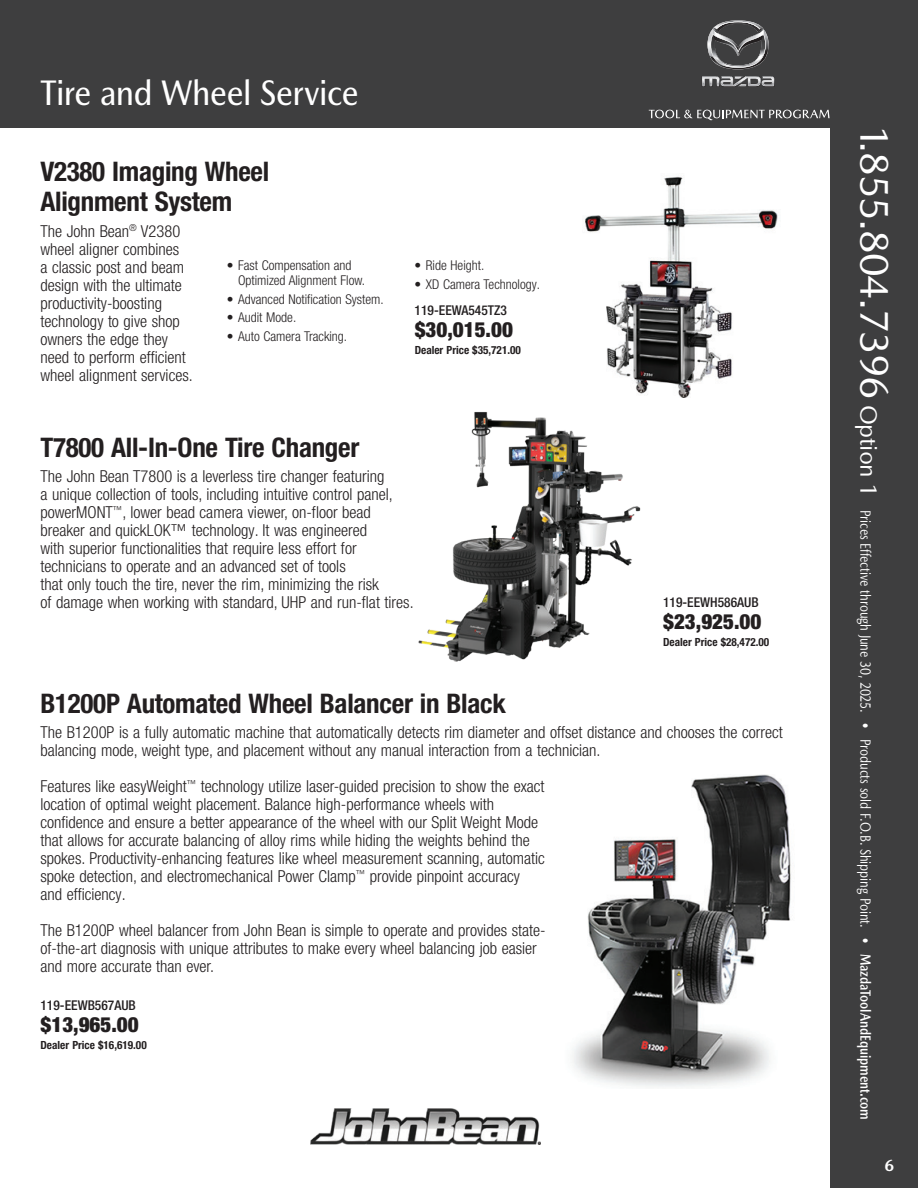
<style>
.page{position:relative;width:918px;height:1188px;background:#fff}
.page>*{position:absolute;margin:0;border:0;box-sizing:border-box;transform-origin:0 0}
.t1{font:500 36px "Mazda Type";letter-spacing:-.02em;color:#fff;scale:.9 1}
.t2{font:700 condensed 27px/30px "Helvetica Neue LT Pro";letter-spacing:-.01em;color:#231f20}
.t3{font:900 condensed 21px "Helvetica Neue LT Pro";color:#231f20}
.t4{font:300 condensed 16.5px/18px "Helvetica Neue LT Pro";color:#231f20}
.t5{font:700 16.5px "Mazda Type";color:#fff}
.t6{font:15px "Mazda Type";letter-spacing:-.005em;color:#fff;scale:.8 1}
.t7{font:300 condensed 13.5px/15px "Helvetica Neue LT Pro";color:#231f20}
.t8{font:500 condensed 13.5px "Helvetica Neue LT Pro";color:#231f20}
.t9{font:500 condensed 13.5px "Helvetica Neue LT Pro";color:#231f20}
.t10{font:700 condensed 11.25px "Helvetica Neue LT Pro";color:#231f20}
.s1{font-size:40.5px}
.s2{font-size:24px}
.s3{font-weight:700}
</style>
<div class="page">
<div style="left:830px;top:122px;width:88px;height:1066px;background:#3e3e3f"></div>
<div style="left:0;top:0;width:918px;height:128px;background:#3e3e3f"></div>
<svg style="left:702px;top:76px;width:73px;height:11px"></svg>
<svg style="left:707px;top:20px;width:62px;height:49px"></svg>
<svg style="left:649px;top:110px;width:181px;height:10px"></svg>
<img style="left:585px;top:176px;width:193px;height:222px">
<img style="left:310px;top:1109px;width:230px;height:35px">
<img style="left:418px;top:396px;width:236px;height:266px">
<img style="left:572px;top:774px;width:219px;height:313px">
<h1 class="t1" style="left:40px;top:71px;width:355px">Tire and Wheel Service</h1>
<h2 class="t2" style="left:40px;top:157px;width:230px">V2380 Imaging Wheel<br>Alignment System</h2>
<p class="t4" style="left:40px;top:222px;width:154px">The John Bean<sup>®</sup> V2380 wheel aligner combines<br>a classic post and beam design with the ultimate productivity-boosting technology to give shop owners the edge they need to perform efficient wheel alignment services.</p>
<p class="t7" style="left:238px;top:258px;width:129px;text-indent:-11px">• Fast Compensation and<br>Optimized Alignment Flow.</p>
<p class="t7" style="left:227px;top:291px;width:158px">• Advanced Notification System.</p>
<p class="t7" style="left:227px;top:310px;width:71px">• Audit Mode.</p>
<p class="t7" style="left:227px;top:329px;width:122px">• Auto Camera Tracking.</p>
<p class="t7" style="left:415px;top:258px;width:71px">• Ride Height.</p>
<p class="t7" style="left:415px;top:276px;width:127px">• XD Camera Technology.</p>
<p class="t9" style="left:415px;top:302px;width:94px">119-EEWA545TZ3</p>
<p class="t3" style="left:415px;top:317px;width:100px">$30,015.00</p>
<p class="t10" style="left:415px;top:343px;width:108px">Dealer Price $35,721.00</p>
<h2 class="t2" style="left:40px;top:432px;width:320px">T7800 All-In-One Tire Changer</h2>
<p class="t4" style="left:40px;top:467px;width:375px">The John Bean T7800 is a leverless tire changer featuring<br>a unique collection of tools, including intuitive control panel, powerMONT<sup>™</sup>, lower bead camera viewer, on-floor bead breaker and quickLOK™ technology. It was engineered<br>with superior functionalities that require less effort for technicians to operate and an advanced set of tools<br>that only touch the tire, never the rim, minimizing the risk<br>of damage when working with standard, UHP and run-flat tires.</p>
<p class="t8" style="left:663px;top:594px;width:97px">119-EEWH586AUB</p>
<p class="t3" style="left:663px;top:609px;width:100px">$23,925.00</p>
<p class="t10" style="left:663px;top:635px;width:108px">Dealer Price $28,472.00</p>
<h2 class="t2" style="left:40px;top:688px;width:467px">B1200P Automated Wheel Balancer in Black</h2>
<p class="t4" style="left:40px;top:723px;width:744px">The B1200P is a fully automatic machine that automatically detects rim diameter and offset distance and chooses the correct balancing mode, weight type, and placement without any manual interaction from a technician.</p>
<p class="t4" style="left:40px;top:777px;width:506px">Features like easyWeight<sup>™</sup> technology utilize laser-guided precision to show the exact location of optimal weight placement. Balance high-performance wheels with confidence and ensure a better appearance of the wheel with our Split Weight Mode that allows for accurate balancing of alloy rims while hiding the weights behind the spokes. Productivity-enhancing features like wheel measurement scanning, automatic spoke detection, and electromechanical Power Clamp<sup>™</sup> provide pinpoint accuracy and efficiency.</p>
<p class="t4" style="left:40px;top:921px;width:507px">The B1200P wheel balancer from John Bean is simple to operate and provides state&shy;of-the-art diagnosis with unique attributes to make every wheel balancing job easier and more accurate than ever.</p>
<p class="t8" style="left:40px;top:997px;width:97px">119-EEWB567AUB</p>
<p class="t3" style="left:40px;top:1012px;width:100px">$13,965.00</p>
<p class="t10" style="left:40px;top:1038px;width:108px">Dealer Price $16,619.00</p>
<p class="t6" style="left:874px;top:125px;width:1245px;rotate:90deg"><span class="s1">1.855.804.7396</span> <span class="s2">Option 1</span> Prices Effective through June 30, 2025. • Products sold F.O.B. Shipping Point. • <span class="s3">MazdaToolAndEquipment.com</span></p>
<p class="t5" style="left:884px;top:1155px;width:12px">6</p>
</div>
